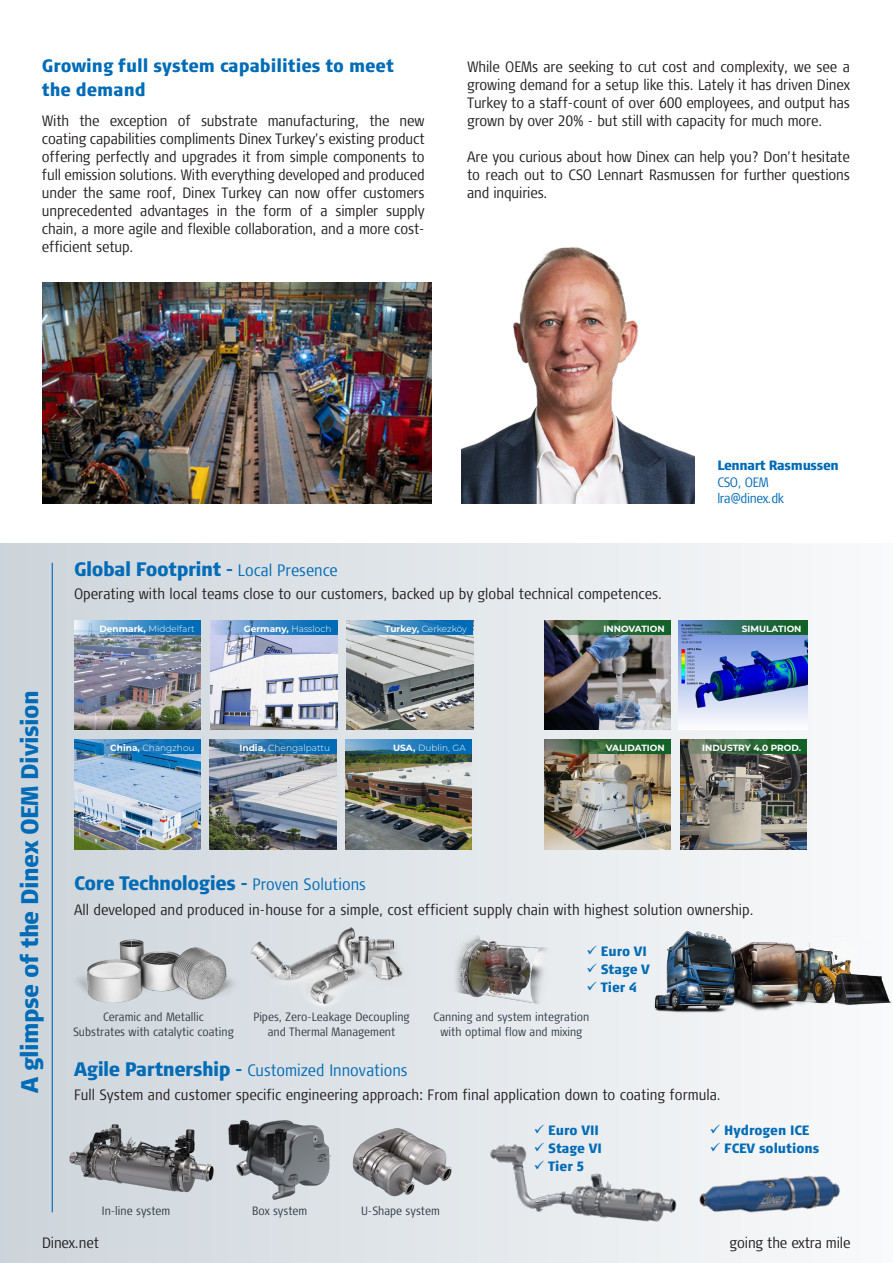
<style>
.page{position:relative;width:893px;height:1263px;background:#fff}
.page>*{position:absolute;margin:0;border:0;box-sizing:border-box;transform-origin:0 0}
.Brødtekst{font:900 24px "Signa Cond Column";letter-spacing:-.025em;color:#006bb6}
.Brødtekst-2{font:900 19.5px "Signa Cond Column";letter-spacing:-.025em;color:#006bb6}
.t1{font:900 18px/24px "Signa Cond Column";color:#006bb6}
.Brødtekst-3{font:300 16.5px "Signa Cond Column";color:#006bb6}
.t2{font:300 15px/18px "Signa Cond Column";color:#231f20;text-align:justify}
.t3{font:900 13.5px "Signa Cond Column";color:#006bb6}
.Brødtekst-4{font:300 13.5px/16.5px "Signa Cond Column";letter-spacing:-.025em;color:#006bb6}
.t4{font:300 12px/15px "Signa Cond Column";color:#303c45;text-align:center}
.t5{font:300 9px "Montserrat";color:#fff}
.t6{font:700 9px "Montserrat";color:#fff}
.s1{font-weight:300;font-size:16.5px}
.s2{font-weight:900}
.s3{font-weight:700}
.s4{font-weight:300}
.s5{font-weight:900;font-size:19.5px}
</style>
<div class="page">
<div style="left:0;top:543px;width:893px;height:720px;background:linear-gradient(to right,#ccd4da,#f9f9fa)"></div>
<img style="left:74px;top:754px;width:127px;height:95px">
<svg style="left:74px;top:739px;width:127px;height:15px;background:#1e78b9"></svg>
<img style="left:345px;top:754px;width:127px;height:95px">
<svg style="left:345px;top:739px;width:127px;height:15px;background:#2d7db3"></svg>
<img style="left:211px;top:620px;width:127px;height:110px">
<svg style="left:212px;top:620px;width:126px;height:15px;background:#448bc6"></svg>
<img style="left:210px;top:754px;width:126px;height:95px">
<svg style="left:210px;top:739px;width:126px;height:15px;background:#2d75a9"></svg>
<img style="left:346px;top:635px;width:127px;height:95px">
<svg style="left:346px;top:620px;width:127px;height:15px;background:#488dbe"></svg>
<img style="left:74px;top:635px;width:127px;height:95px">
<svg style="left:74px;top:620px;width:127px;height:15px;background:#5097ca"></svg>
<img style="left:680px;top:754px;width:127px;height:95px">
<svg style="left:680px;top:739px;width:127px;height:15px;background:#38683e"></svg>
<img style="left:678px;top:620px;width:130px;height:110px">
<svg style="left:682px;top:620px;width:126px;height:15px;background:#316f62"></svg>
<img style="left:544px;top:754px;width:127px;height:95px">
<svg style="left:544px;top:739px;width:127px;height:15px;background:#38673d"></svg>
<img style="left:544px;top:635px;width:127px;height:95px">
<svg style="left:544px;top:620px;width:127px;height:15px;background:#356540"></svg>
<img style="left:65px;top:1116px;width:157px;height:93px">
<img style="left:203px;top:1117px;width:123px;height:84px">
<img style="left:326px;top:1117px;width:149px;height:94px">
<img style="left:688px;top:1135px;width:174px;height:108px">
<img style="left:71px;top:939px;width:171px;height:65px">
<img style="left:244px;top:920px;width:180px;height:94px">
<img style="left:438px;top:935px;width:123px;height:69px">
<img style="left:609px;top:918px;width:284px;height:106px">
<img style="left:490px;top:1116px;width:194px;height:121px">
<hr style="left:52px;top:563px;width:1px;height:649px;background:#006bb6">
<img style="left:461px;top:247px;width:233px;height:256px">
<img style="left:43px;top:282px;width:389px;height:221px">
<p class="t1" style="left:42px;top:54px;width:353px">Growing full system capabilities to meet the demand</p>
<p class="t2" style="left:42px;top:112px;width:384px">With the exception of substrate manufacturing, the new coating capabilities compliments Dinex Turkey’s existing product offering perfectly and upgrades it from simple components to full emission solutions. With everything developed and produced under the same roof, Dinex Turkey can now offer customers unprecedented advantages in the form of a simpler supply chain, a more agile and flexible collaboration, and a more cost&shy;efficient setup.</p>
<p class="t2" style="left:467px;top:58px;width:384px">While OEMs are seeking to cut cost and complexity, we see a growing demand for a setup like this. Lately it has driven Dinex Turkey to a staff-count of over 600 employees, and output has grown by over 20% - but still with capacity for much more.</p>
<p class="t2" style="left:467px;top:148px;width:384px">Are you curious about how Dinex can help you? Don’t hesitate to reach out to CSO Lennart Rasmussen for further questions and inquiries.</p>
<p class="Brødtekst-2" style="left:74px;top:557px;width:265px">Global Footprint - <span class="s1">Local Presence</span></p>
<p class="Brødtekst-4" style="left:717px;top:457px;width:123px"><span class="s2">Lennart Rasmussen<br></span>CSO, OEM<br>lra@dinex.dk</p>
<p class="Brødtekst" style="left:15px;top:1093px;width:404px;rotate:-90deg">A glimpse of the Dinex OEM Division</p>
<p class="t2" style="left:74px;top:585px;width:590px">Operating with local teams close to our customers, backed up by global technical competences.</p>
<p class="t5" style="left:99px;top:622px;width:97px"><span class="s3">Denmark,</span> Middelfart</p>
<p class="t5" style="left:385px;top:622px;width:84px"><span class="s3">Turkey,</span> Cerkezköy</p>
<p class="t6" style="left:244px;top:622px;width:89px">Germany, <span class="s4">Hassloch</span></p>
<p class="t6" style="left:603px;top:622px;width:63px">INNOVATION</p>
<p class="t6" style="left:742px;top:622px;width:61px">SIMULATION</p>
<p class="t5" style="left:110px;top:742px;width:86px"><span class="s3">China,</span> Changzhou</p>
<p class="t5" style="left:393px;top:742px;width:74px"><span class="s3">USA,</span> Dublin, GA</p>
<p class="t5" style="left:239px;top:742px;width:92px"><span class="s3">India,</span> Chengalpattu</p>
<p class="t6" style="left:606px;top:741px;width:60px">VALIDATION</p>
<p class="t6" style="left:702px;top:741px;width:100px">INDUSTRY 4.0 PROD.</p>
<p class="Brødtekst-2" style="left:74px;top:871px;width:293px">Core Technologies - <span class="s1">Proven Solutions</span></p>
<p class="t2" style="left:74px;top:901px;width:681px">All developed and produced in-house for a simple, cost efficient supply chain with highest solution ownership.</p>
<p class="t3" style="left:586px;top:942px;width:62px">✓ Euro VI</p>
<p class="t3" style="left:586px;top:960px;width:65px">✓ Stage V</p>
<p class="t3" style="left:586px;top:978px;width:52px">✓ Tier 4</p>
<p class="t4" style="left:73px;top:1009px;width:162px">Ceramic and Metallic<br>Substrates with catalytic coating</p>
<p class="t4" style="left:253px;top:1009px;width:158px">Pipes, Zero-Leakage Decoupling and Thermal Management</p>
<p class="t4" style="left:433px;top:1009px;width:157px">Canning and system integration with optimal flow and mixing</p>
<p class="Brødtekst-3" style="left:74px;top:1061px;width:335px"><span class="s5">Agile Partnership -</span> Customized Innovations</p>
<p class="t2" style="left:74px;top:1085px;width:649px">Full System and customer specific engineering approach: From final application down to coating formula.</p>
<p class="t4" style="left:102px;top:1203px;width:70px">In-line system</p>
<p class="t4" style="left:252px;top:1203px;width:57px">Box system</p>
<p class="t4" style="left:361px;top:1203px;width:80px">U-Shape system</p>
<p class="t3" style="left:534px;top:1122px;width:67px">✓ Euro VII</p>
<p class="t3" style="left:534px;top:1140px;width:69px">✓ Stage VI</p>
<p class="t3" style="left:534px;top:1158px;width:52px">✓ Tier 5</p>
<p class="t3" style="left:710px;top:1122px;width:101px">✓ Hydrogen ICE</p>
<p class="t3" style="left:710px;top:1140px;width:111px">✓ FCEV solutions</p>
<p class="t2" style="left:42px;top:1234px;width:59px">Dinex.net</p>
<p class="t2" style="left:730px;top:1234px;width:122px">going the extra mile</p>
</div>
